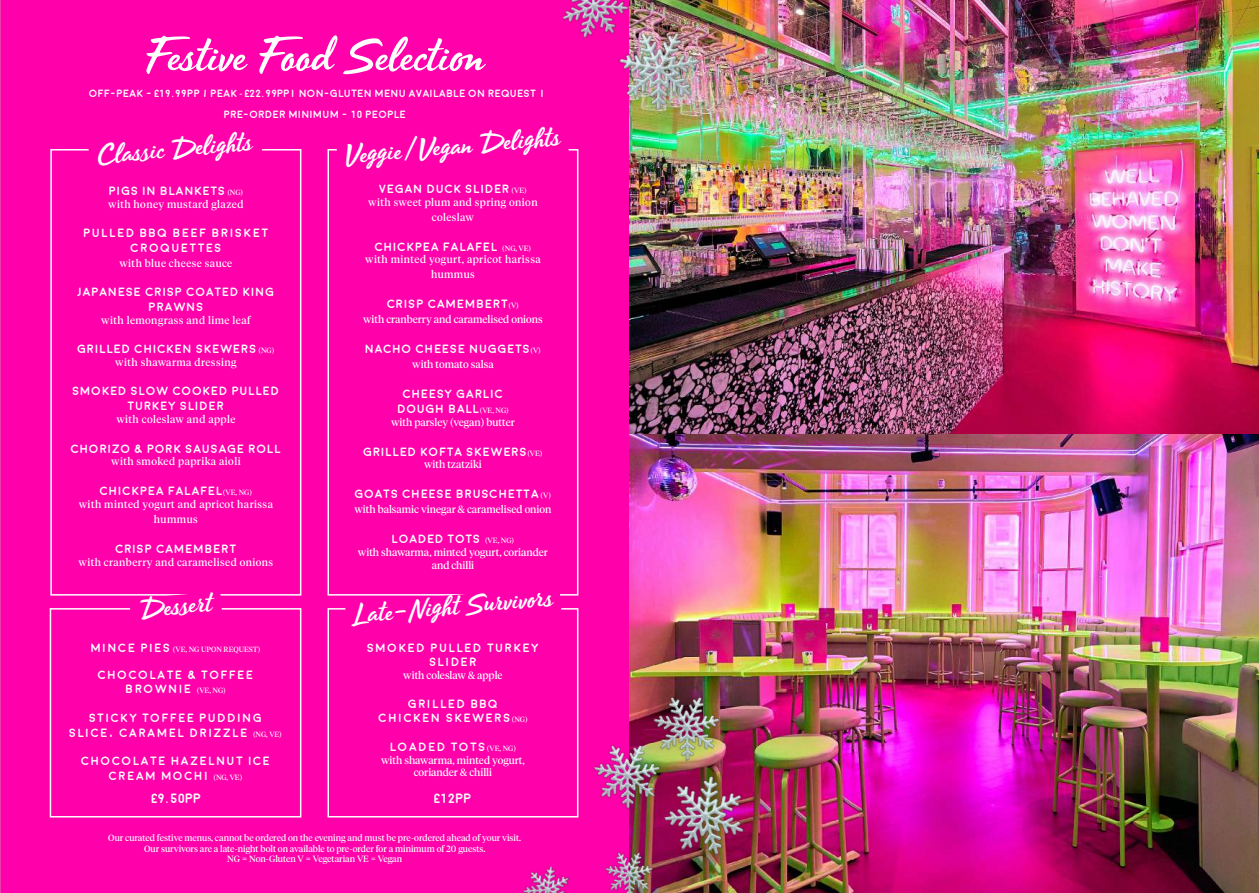
<style>
.page{position:relative;width:1259px;height:893px;background:#fff}
.page>*{position:absolute;margin:0;border:0;box-sizing:border-box;transform-origin:0 0}
.t1{font:51px "Timeout";color:#fff}
.t2{font:29.7px "Timeout";color:#fff}
.t3{font:700 13.5px "Moon";color:#fff}
.t4{font:700 12px/15px "Moon";letter-spacing:.04em;color:#fff;text-align:center}
.t5{font:700 12px/14.4px "Moon";letter-spacing:.1em;color:#fff;text-align:center}
.t6{font:10.5px/15px "Tiempos Headline";letter-spacing:.035em;color:#fff;text-align:center}
.t7{font:10.5px/12.6px "Tiempos Headline";color:#fff;text-align:center}
.t8{font:700 10.5px/21.3px "Moon";color:#fff;text-align:center}
.t9{font:9px/10.5px "Tiempos Headline";color:#fff;text-align:center}
.t10{font:7.5px "Tiempos Headline";color:#fff}
.s1{font-family:"Myriad Pro";font-weight:400}
.s2{font-family:"Tiempos Headline";font-weight:400;font-size:7.5px}
.s3{font-family:"Moon";font-weight:700;font-size:12px}
</style>
<div class="page">
<img style="left:1px;top:0;width:1258px;height:893px">
<div style="left:327px;top:149px;width:251px;height:447px;border:2px solid #fff"></div>
<div style="left:50px;top:149px;width:251px;height:447px;border:2px solid #fff"></div>
<div style="left:50px;top:608px;width:251px;height:209px;border:2px solid #fff"></div>
<div style="left:328px;top:609px;width:250px;height:208px;background:#f0a"></div>
<div style="left:327px;top:608px;width:251px;height:209px;border:2px solid #fff"></div>
<div style="left:336px;top:118px;width:233px;height:54px;background:#f0a"></div>
<div style="left:88px;top:130px;width:175px;height:44px;background:#f0a"></div>
<div style="left:129px;top:591px;width:93px;height:28px;background:#f0a"></div>
<div style="left:345px;top:586px;width:216px;height:25px;background:#f0a"></div>
<img style="left:644px;top:684px;width:87px;height:85px">
<img style="left:660px;top:770px;width:92px;height:89px">
<img style="left:598px;top:843px;width:63px;height:50px">
<img style="left:560px;top:0;width:72px;height:41px">
<img style="left:606px;top:15px;width:106px;height:104px">
<img style="left:584px;top:732px;width:87px;height:85px">
<img style="left:523px;top:863px;width:52px;height:30px">
<h1 class="t1" style="left:145px;top:24px;width:343px">Festive Food Selection</h1>
<p class="t8" style="left:89px;top:83px;width:455px">OFF-PEAK - £19.99PP / PEAK <span class="s1">-</span> £22.99PP | NON-GLUTEN MENU AVAILABLE ON REQUEST |<br>PRE-ORDER MINIMUM - 10 PEOPLE</p>
<h2 class="t2" style="left:96px;top:137px;width:156px;rotate:-5deg">Class ic Delights</h2>
<h2 class="t2" style="left:343px;top:137px;width:218px;rotate:-5deg">Veggie/Vegan Delights</h2>
<p class="t4" style="left:108px;top:184px;width:136px">PIGS IN BLANKETS <span class="s2">(NG)</span></p>
<p class="t6" style="left:108px;top:196px;width:137px">with honey mustard glazed</p>
<p class="t5" style="left:83px;top:226px;width:186px;line-height:15px">PULLED BBQ BEEF BRISKET<br>CROQUETTES</p>
<p class="t6" style="left:119px;top:256px;width:114px">with blue cheese sauce</p>
<p class="t4" style="left:77px;top:285px;width:198px">JAPANESE CRISP COATED KING<br>PRAWNS</p>
<p class="t6" style="left:101px;top:312px;width:151px">with lemongrass and lime leaf</p>
<p class="t4" style="left:77px;top:342px;width:198px">GRILLED CHICKEN SKEWERS <span class="s2">(NG)</span></p>
<p class="t6" style="left:115px;top:354px;width:123px">with shawarma dressing</p>
<p class="t4" style="left:73px;top:384px;width:208px">SMOKED SLOW COOKED PULLED<br>TURKEY SLIDER</p>
<p class="t6" style="left:116px;top:411px;width:121px">with coleslaw and apple</p>
<p class="t4" style="left:71px;top:441px;width:211px">CHORIZO &amp; PORK SAUSAGE ROLL</p>
<p class="t6" style="left:111px;top:454px;width:131px">with smoked paprika aioli</p>
<p class="t4" style="left:100px;top:484px;width:154px">CHICKPEA FALAFEL<span class="s2">(VE, NG)</span></p>
<p class="t6" style="left:79px;top:496px;width:196px">with minted yogurt and apricot harissa hummus</p>
<p class="t4" style="left:115px;top:542px;width:122px">CRISP CAMEMBERT</p>
<p class="t6" style="left:78px;top:554px;width:196px">with cranberry and caramelised onions</p>
<p class="t4" style="left:379px;top:182px;width:149px">VEGAN DUCK SLIDER <span class="s2">(VE)</span></p>
<p class="t6" style="left:368px;top:194px;width:171px">with sweet plum and spring onion coleslaw</p>
<p class="t4" style="left:375px;top:239px;width:158px">CHICKPEA FALAFEL <span class="s2">(NG, VE)</span></p>
<p class="t6" style="left:365px;top:251px;width:177px">with minted yogurt, apricot harissa hummus</p>
<p class="t4" style="left:387px;top:297px;width:133px">CRISP CAMEMBERT<span class="s2">(V)</span></p>
<p class="t7" style="left:363px;top:313px;width:181px">with cranberry and caramelised onions</p>
<p class="t4" style="left:365px;top:342px;width:177px">NACHO CHEESE NUGGETS<span class="s2">(V)</span></p>
<p class="t7" style="left:412px;top:358px;width:83px">with tomato salsa</p>
<p class="t4" style="left:397px;top:387px;width:113px">CHEESY GARLIC<br>DOUGH BALL<span class="s2">(VE, NG)</span></p>
<p class="t7" style="left:391px;top:415px;width:125px">with parsley (vegan) butter</p>
<p class="t4" style="left:363px;top:444px;width:180px">GRILLED KOFTA SKEWERS<span class="s2">(VE)</span></p>
<p class="t7" style="left:424px;top:458px;width:59px">with tzatziki</p>
<p class="t4" style="left:355px;top:487px;width:198px">GOATS CHEESE BRUSCHETTA <span class="s2">(V)</span></p>
<p class="t7" style="left:354px;top:503px;width:198px">with balsamic vinegar &amp; caramelised onion</p>
<p class="t4" style="left:392px;top:532px;width:124px">LOADED TOTS <span class="s2">(VE, NG)</span></p>
<p class="t7" style="left:358px;top:545px;width:191px">with shawarma, minted yogurt, coriander and chilli</p>
<h2 class="t2" style="left:138px;top:590px;width:74px;rotate:-5deg">Dess ert</h2>
<h2 class="t2" style="left:351px;top:596px;width:202px;rotate:-5deg">Late-Night Survivor s</h2>
<p class="t10" style="left:91px;top:644px;width:171px"><span class="s3">MINCE PIES</span> (VE, NG UPON REQUEST)</p>
<p class="t5" style="left:98px;top:668px;width:157px">CHOCOLATE &amp; TOFFEE<br>BROWNIE <span class="s2">(VE, NG)</span></p>
<p class="t5" style="left:69px;top:711px;width:214px">STICKY TOFFEE PUDDING<br>SLICE, CARAMEL DRIZZLE <span class="s2">(NG, VE)</span></p>
<p class="t5" style="left:81px;top:754px;width:190px">CHOCOLATE HAZELNUT ICE<br>CREAM MOCHI <span class="s2">(NG, VE)</span></p>
<p class="t5" style="left:367px;top:641px;width:173px">SMOKED PULLED TURKEY<br>SLIDER</p>
<p class="t7" style="left:403px;top:668px;width:101px">with coleslaw &amp; apple</p>
<p class="t5" style="left:378px;top:697px;width:151px">GRILLED BBQ<br>CHICKEN SKEWERS<span class="s2">(NG)</span></p>
<p class="t5" style="left:390px;top:740px;width:127px">LOADED TOTS<span class="s2">(VE, NG)</span></p>
<p class="t7" style="left:381px;top:753px;width:145px">with shawarma, minted yogurt, coriander &amp; chilli</p>
<p class="t3" style="left:152px;top:792px;width:51px">£9.50PP</p>
<p class="t3" style="left:434px;top:792px;width:39px">£12PP</p>
<p class="t9" style="left:108px;top:832px;width:414px">Our curated festive menus, cannot be ordered on the evening and must be pre-ordered ahead of your visit.<br>Our survivors are a late-night bolt on available to pre-order for a minimum of 20 guests.<br>NG = Non-Gluten V = Vegetarian VE = Vegan</p>
</div>
